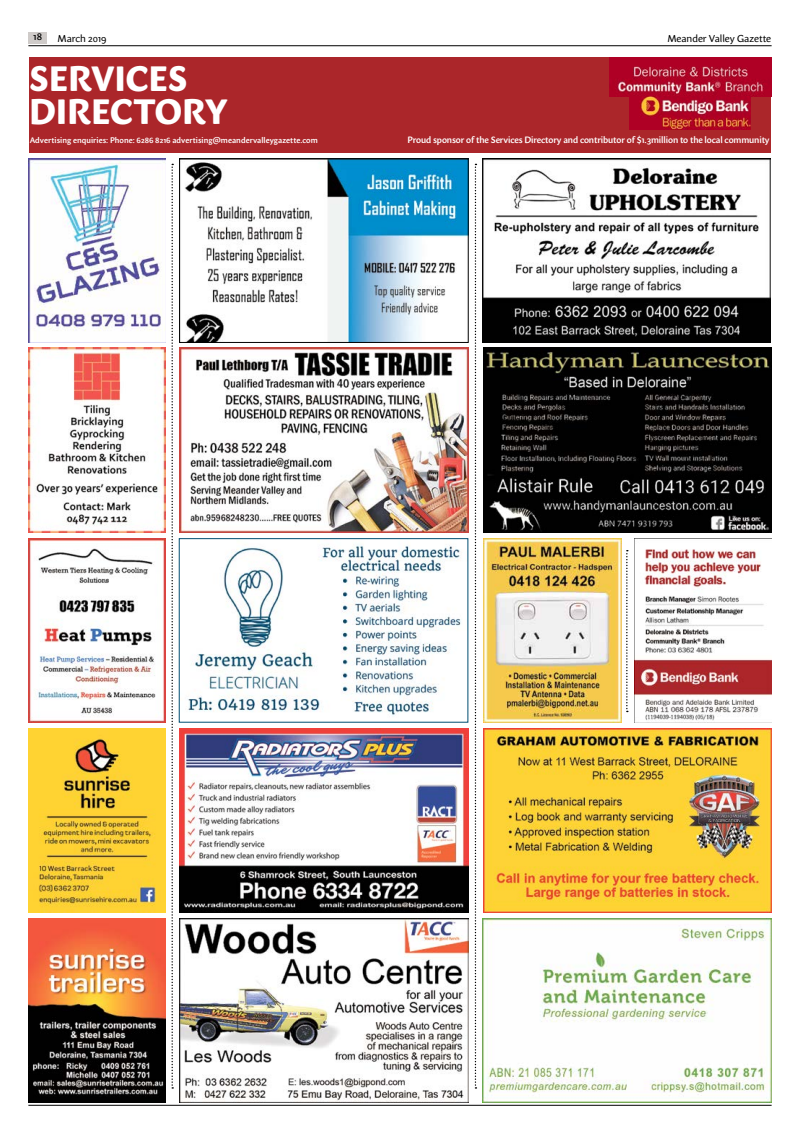
<style>
.page{position:relative;width:800px;height:1134px;background:#fff}
.page>*{position:absolute;margin:0;border:0;box-sizing:border-box;transform-origin:0 0}
.t1{font:800 35px/33px "Sharik Sans";letter-spacing:-.005em;color:#fff}
.t2{font:10px "Sharik Sans";color:#000}
.t3{font:500 10px "Sharik Sans";color:#000}
.t4{font:600 9px "Sharik Sans";letter-spacing:-.01em;color:#fff}
.t5{font:600 8px "Sharik Sans";letter-spacing:.01em;color:#fff}
</style>
<div class="page">
<div style="left:29px;top:57px;width:741px;height:96px;background:#ab262a"></div>
<hr style="left:28px;top:45px;width:743px;height:1px;background:#000">
<div style="left:28px;top:32px;width:19px;height:11px;background:#cfcbc9"></div>
<hr style="left:28px;top:1105px;width:743px;height:1px;background:#000">
<svg style="left:474px;top:164px;width:2px;height:925px"></svg>
<svg style="left:171px;top:164px;width:2px;height:925px"></svg>
<img style="left:28px;top:159px;width:138px;height:184px">
<img style="left:483px;top:159px;width:287px;height:184px">
<img style="left:483px;top:729px;width:288px;height:184px">
<img style="left:185px;top:161px;width:281px;height:180px">
<div style="left:179px;top:159px;width:289px;height:184px;border:1px solid #000"></div>
<img style="left:179px;top:729px;width:289px;height:184px">
<img style="left:28px;top:918px;width:137px;height:185px">
<img style="left:179px;top:348px;width:289px;height:184px">
<img style="left:28px;top:538px;width:138px;height:185px">
<img style="left:179px;top:918px;width:289px;height:185px">
<img style="left:609px;top:57px;width:162px;height:39px">
<img style="left:634px;top:539px;width:137px;height:184px">
<img style="left:629px;top:96px;width:121px;height:34px">
<img style="left:28px;top:348px;width:138px;height:184px">
<img style="left:483px;top:539px;width:138px;height:184px">
<svg style="left:626px;top:550px;width:1px;height:162px"></svg>
<img style="left:483px;top:348px;width:288px;height:184px">
<img style="left:483px;top:918px;width:288px;height:185px">
<img style="left:188px;top:545px;width:273px;height:172px">
<div style="left:179px;top:538px;width:289px;height:184px;border:1px solid #004d71"></div>
<img style="left:28px;top:729px;width:138px;height:184px">
<p class="t3" style="left:33px;top:30px;width:10px">18</p>
<p class="t2" style="left:57px;top:32px;width:51px">March 2019</p>
<p class="t2" style="left:667px;top:31px;width:105px">Meander Valley Gazette</p>
<h1 class="t1" style="left:29px;top:61px;width:200px">SERVICES<br>DIRECTORY</h1>
<p class="t5" style="left:30px;top:135px;width:289px">Advertising enquiries: Phone: 6286 8216 advertising@meandervalleygazette.com</p>
<p class="t4" style="left:407px;top:134px;width:363px">Proud sponsor of the Services Directory and contributor of $1.3million to the local community</p>
</div>
